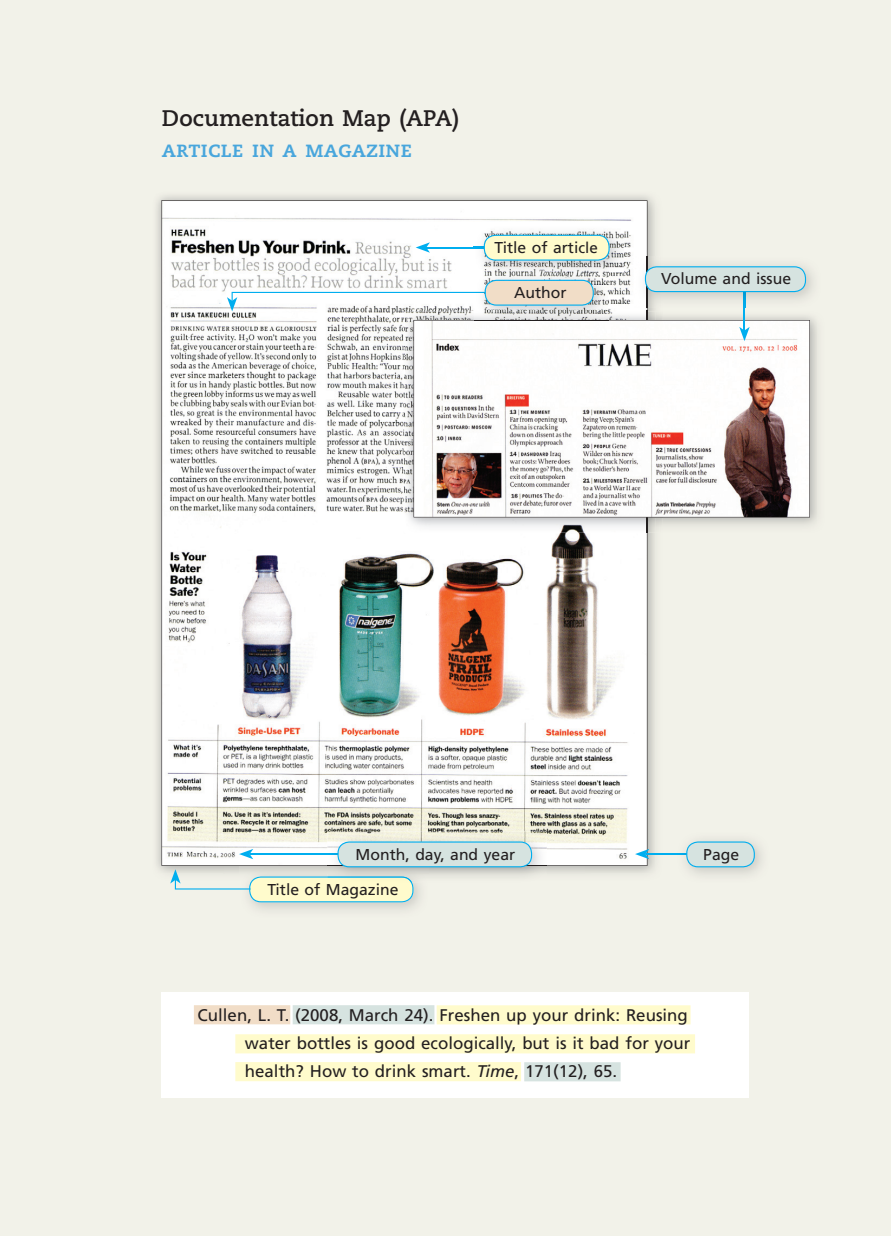
<style>
.page{position:relative;width:891px;height:1236px;background:#fff}
.page>*{position:absolute;margin:0;border:0;box-sizing:border-box;transform-origin:0 0}
.t1{font:700 22.5px "Caecilia LT Std";color:#231f20}
.t2{font:700 22.5px "Caecilia LT Std";color:#48a6dc}
.t3{font:16.88px/28.1px "Frutiger LT Std";color:#231f20}
.t4{font:15.75px "Frutiger LT Std";color:#231f20}
.s1{font-size:15.3px}
.s2{font-style:italic}
</style>
<div class="page">
<div style="left:0;top:0;width:891px;height:1235px;background:#f2f2e9"></div>
<img style="left:585px;top:532px;width:70px;height:341px">
<img style="left:239px;top:865px;width:346px;height:8px">
<img style="left:230px;top:865px;width:97px;height:1px">
<img style="left:547px;top:865px;width:32px;height:1px">
<img style="left:161px;top:200px;width:487px;height:665px">
<img style="left:404px;top:310px;width:400px;height:222px">
<img style="left:405px;top:311px;width:413px;height:214px">
<svg style="left:647px;top:517px;width:16px;height:15px"></svg>
<svg style="left:647px;top:307px;width:16px;height:13px"></svg>
<svg style="left:414px;top:320px;width:396px;height:197px;background:#dcd6d5"></svg>
<svg style="left:227px;top:292px;width:248px;height:19px;background:#e4eff4"></svg>
<hr style="left:744px;top:268px;width:1px;height:62px;background:#00aeef">
<svg style="left:739px;top:327px;width:11px;height:14px"></svg>
<div style="left:162px;top:991px;width:587px;height:106px;background:#fff"></div>
<div style="left:194px;top:1005px;width:96px;height:19px;background:#f1ddc7"></div>
<div style="left:293px;top:1005px;width:141px;height:19px;background:#d6e3e0"></div>
<div style="left:524px;top:1062px;width:97px;height:19px;background:#d6e3e0"></div>
<div style="left:437px;top:1005px;width:254px;height:19px;background:#fffbcc"></div>
<div style="left:235px;top:1034px;width:460px;height:19px;background:#fffbcc"></div>
<div style="left:235px;top:1061px;width:286px;height:20px;background:#fffbcc"></div>
<hr style="left:426px;top:247px;width:136px;height:1px;background:#00aeef">
<svg style="left:416px;top:242px;width:14px;height:11px"></svg>
<img style="left:474px;top:225px;width:150px;height:51px">
<div style="left:484px;top:235px;width:125px;height:25px;background:#fffbcc;border-radius:11px"></div>
<div style="left:484px;top:235px;width:126px;height:25px;border:1px solid #00aeef;border-radius:11px"></div>
<img style="left:475px;top:270px;width:133px;height:51px">
<div style="left:485px;top:280px;width:108px;height:25px;background:#f1ddc7;border-radius:11px"></div>
<div style="left:485px;top:280px;width:109px;height:25px;border:1px solid #00aeef;border-radius:11px"></div>
<img style="left:635px;top:256px;width:178px;height:51px">
<img style="left:647px;top:256px;width:1px;height:51px">
<img style="left:744px;top:292px;width:1px;height:15px">
<div style="left:645px;top:267px;width:160px;height:24px;background:#d6e3e0;border-radius:11px"></div>
<div style="left:645px;top:266px;width:161px;height:26px;border:1px solid #00aeef;border-radius:11px"></div>
<hr style="left:646px;top:853px;width:90px;height:1px;background:#00aeef">
<svg style="left:635px;top:848px;width:14px;height:11px"></svg>
<hr style="left:250px;top:853px;width:90px;height:1px;background:#00aeef">
<svg style="left:239px;top:848px;width:14px;height:11px"></svg>
<img style="left:676px;top:840px;width:86px;height:35px">
<div style="left:687px;top:842px;width:67px;height:24px;background:#d6e3e0;border-radius:11px"></div>
<div style="left:686px;top:841px;width:69px;height:26px;border:1px solid #00aeef;border-radius:11px"></div>
<img style="left:327px;top:831px;width:220px;height:35px">
<img style="left:327px;top:866px;width:101px;height:3px">
<div style="left:338px;top:842px;width:194px;height:24px;background:#d6e3e0;border-radius:11px"></div>
<div style="left:337px;top:841px;width:195px;height:26px;border:1px solid #00aeef;border-radius:11px"></div>
<svg style="left:170px;top:869px;width:258px;height:33px"></svg>
<h1 class="t1" style="left:162px;top:104px;width:299px">Documentation map (aPa)</h1>
<h1 class="t2" style="left:162px;top:136px;width:252px">article in a magazine</h1>
<p class="t4" style="left:495px;top:238px;width:105px">Title of arti<span class="s1">cle</span></p>
<p class="t4" style="left:514px;top:283px;width:54px">Author</p>
<p class="t4" style="left:661px;top:269px;width:132px">Volume and issue</p>
<p class="t4" style="left:356px;top:844px;width:161px">Month, day, and year</p>
<p class="t4" style="left:267px;top:879px;width:133px">Title of Magazine</p>
<p class="t4" style="left:703px;top:844px;width:37px">Page</p>
<p class="t3" style="left:245px;top:1000px;width:447px;text-indent:-47px">Cullen, L. T. (2008, March 24). Freshen up your drink: Reusing water bottles is good ecologically, but is it bad for your health? How to drink smart. <span class="s2">Time</span>, 171(12), 65.</p>
</div>
